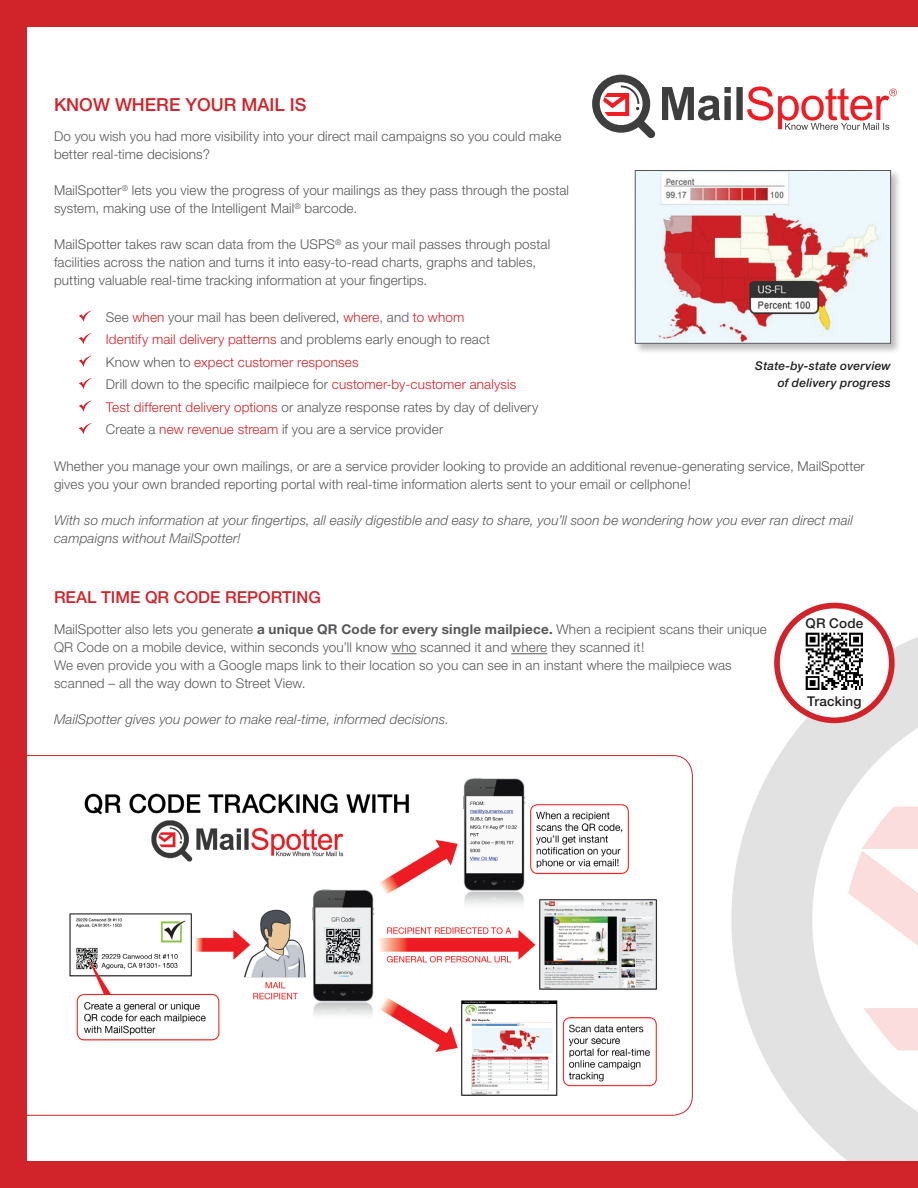
<style>
.page{position:relative;width:918px;height:1188px;background:#d1232a}
.page>*{position:absolute;margin:0;border:0;box-sizing:border-box;transform-origin:0 0}
.t1{font:500 18px "Helvetica Neue";color:#d1232a}
.t2{font:500 16.5px "Helvetica Neue";color:#d1232a}
.t3{font:300 13.5px/18px "Helvetica Neue";letter-spacing:.01em;color:#57585a}
.t4{font:italic 300 13.5px/18px "Helvetica Neue";letter-spacing:.01em;color:#57585a}
.t5{font:300 13.5px "Helvetica Neue";letter-spacing:.01em;color:#d1232a}
.t6{font:500 13.5px "Helvetica Neue";letter-spacing:.01em;color:#231f20}
.t7{font:italic 500 12px "Helvetica Neue";letter-spacing:.02em;color:#231f20}
.s1{color:#d1232a}
.s2{color:#57585a}
.s3{font-weight:700}
</style>
<div class="page">
<div style="left:27px;top:27px;width:891px;height:1134px;background:#fff"></div>
<svg style="left:731px;top:612px;width:187px;height:549px"></svg>
<svg style="left:79px;top:310px;width:13px;height:12px"></svg>
<svg style="left:79px;top:333px;width:13px;height:11px"></svg>
<svg style="left:79px;top:356px;width:12px;height:11px"></svg>
<svg style="left:79px;top:378px;width:13px;height:11px"></svg>
<svg style="left:79px;top:400px;width:13px;height:12px"></svg>
<svg style="left:79px;top:423px;width:13px;height:11px"></svg>
<svg style="left:391px;top:653px;width:26px;height:1px"></svg>
<hr style="left:511px;top:653px;width:36px;height:1px;background:#57585a">
<svg style="left:27px;top:755px;width:666px;height:361px"></svg>
<svg style="left:777px;top:606px;width:115px;height:114px"></svg>
<div style="left:774px;top:603px;width:121px;height:120px;border:6px solid #d1232a;border-radius:50%"></div>
<img style="left:798px;top:626px;width:72px;height:72px">
<div style="left:633px;top:169px;width:269px;height:185px;background:#231f20;opacity:.3"></div>
<img style="left:637px;top:172px;width:252px;height:170px">
<div style="left:635px;top:170px;width:256px;height:174px;border:1px solid #57585a"></div>
<svg style="left:592px;top:75px;width:64px;height:63px"></svg>
<svg style="left:662px;top:86px;width:235px;height:44px"></svg>
<p class="t1" style="left:54px;top:94px;width:254px">KNOW WHERE YOUR MAIL IS</p>
<p class="t3" style="left:54px;top:127px;width:509px">Do you wish you had more visibility into your direct mail campaigns so you could make better real-time decisions?</p>
<p class="t3" style="left:54px;top:181px;width:517px">MailSpotter<sup>®</sup> lets you view the progress of your mailings as they pass through the postal system, making use of the Intelligent Mail<sup>®</sup> barcode.</p>
<p class="t3" style="left:54px;top:235px;width:498px">MailSpotter takes raw scan data from the USPS<sup>®</sup> as your mail passes through postal facilities across the nation and turns it into easy-to-read charts, graphs and tables, putting valuable real-time tracking information at your fingertips.</p>
<p class="t3" style="left:106px;top:308px;width:360px">See <span class="s1">when</span> your mail has been delivered, <span class="s1">where</span>, and <span class="s1">to whom</span></p>
<p class="t3" style="left:106px;top:330px;width:386px"><span class="s1">Identify mail delivery patterns</span> and problems early enough to react</p>
<p class="t5" style="left:106px;top:354px;width:254px"><span class="s2">Know when to</span> expect customer responses</p>
<p class="t3" style="left:106px;top:375px;width:412px">Drill down to the specific mailpiece for <span class="s1">customer-by-customer analysis</span></p>
<p class="t3" style="left:106px;top:398px;width:434px"><span class="s1">Test different delivery options</span> or analyze response rates by day of delivery</p>
<p class="t3" style="left:106px;top:420px;width:339px">Create a <span class="s1">new revenue stream</span> if you are a service provider</p>
<p class="t7" style="left:755px;top:359px;width:137px">State-by-state overview</p>
<p class="t7" style="left:778px;top:375px;width:115px">of delivery progress</p>
<p class="t3" style="left:54px;top:457px;width:812px">Whether you manage your own mailings, or are a service provider looking to provide an additional revenue-generating service, MailSpotter gives you your own branded reporting portal with real-time information alerts sent to your email or cellphone!</p>
<p class="t4" style="left:54px;top:511px;width:801px">With so much information at your fingertips, all easily digestible and easy to share, you’ll soon be wondering how you ever ran direct mail campaigns without MailSpotter!</p>
<p class="t2" style="left:54px;top:587px;width:268px">REAL TIME QR CODE REPORTING</p>
<p class="t3" style="left:54px;top:620px;width:714px">MailSpotter also lets you generate <span class="s3">a unique QR Code for every single mailpiece.</span> When a recipient scans their unique<br>QR Code on a mobile device, within seconds you’ll know who scanned it and where they scanned it!</p>
<p class="t3" style="left:54px;top:656px;width:679px">We even provide you with a Google maps link to their location so you can see in an instant where the mailpiece was scanned – all the way down to Street View.</p>
<p class="t4" style="left:54px;top:710px;width:397px">MailSpotter gives you power to make real-time, informed decisions.</p>
<p class="t6" style="left:806px;top:615px;width:59px">QR Code</p>
<p class="t6" style="left:807px;top:693px;width:56px">Tracking</p>
</div>
